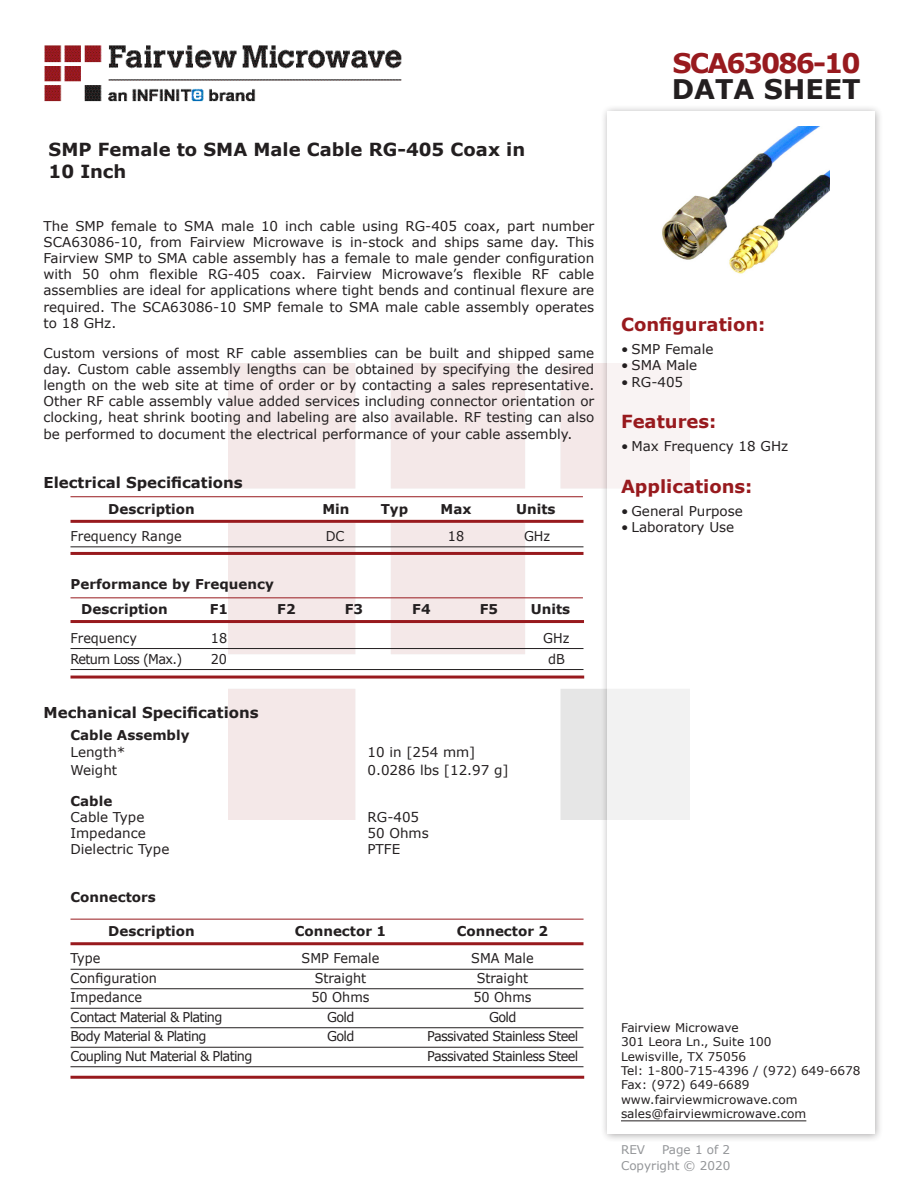
<style>
.page{position:relative;width:918px;height:1188px;background:#fff}
.page>*{position:absolute;margin:0;border:0;box-sizing:border-box;transform-origin:0 0}
.FM{font:700 27px "Verdana";letter-spacing:-.07em;color:#981a1e}
.t1{font:700 27px "Verdana";color:#231f20}
.Web_Description_Para{font:700 18px/21.6px "Verdana";color:#231f20}
.Head1{font:700 18px "Verdana";color:#981a1e}
.Applications_Header{font:700 18px "Verdana";color:#981a1e}
.Head1-2{font:700 15px "Verdana";color:#231f20}
.MarketingDescription{font:13.5px/16.2px "Verdana";color:#231f20;text-align:justify}
.Table_Body_Connector{font:13.5px "Verdana";letter-spacing:-.05em;color:#231f20;scale:.95 1}
.Specs_Para{font:13.5px "Verdana";color:#231f20}
.Table_Body_Connector-2{font:13.5px "Verdana";color:#231f20;scale:.95 1}
.Head2{font:700 13.5px "Verdana";color:#231f20}
.Table_Header_Connect{font:700 13.5px "Verdana";color:#231f20}
.Table_Header_Frequen{font:700 13.5px "Verdana";color:#231f20}
.Table-Header{font:700 13.5px "Verdana";color:#231f20}
.Table-Body{font:13.5px "Verdana";color:#231f20;scale:.95 1}
.Table_Body_Frequency{font:13.5px "Verdana";color:#231f20;scale:.95 1}
.Head3{font:700 13.5px "Verdana";color:#231f20}
.Table_Body_Frequency-2{font:13.5px "Verdana";letter-spacing:-.05em;color:#231f20;scale:.95 1}
.FM_Info{font:12px "Verdana";color:#231f20}
.REV_Info{font:12px "Verdana";color:#939598}
</style>
<div class="page">
<img style="left:228px;top:364px;width:372px;height:456px">
<img style="left:44px;top:45px;width:358px;height:57px">
<div style="left:600px;top:104px;width:284px;height:1039px;background:#231f20;opacity:.75"></div>
<div style="left:608px;top:111px;width:267px;height:1023px;background:#fff"></div>
<hr style="left:70px;top:496px;width:513px;height:1px;background:#981a1e">
<hr style="left:70px;top:520px;width:514px;height:3px;background:#981a1e">
<hr style="left:70px;top:547px;width:514px;height:1px;background:#231f20">
<hr style="left:70px;top:552px;width:514px;height:3px;background:#981a1e">
<hr style="left:70px;top:597px;width:513px;height:1px;background:#981a1e">
<hr style="left:70px;top:620px;width:514px;height:3px;background:#981a1e">
<hr style="left:70px;top:648px;width:514px;height:1px;background:#231f20">
<hr style="left:70px;top:669px;width:514px;height:1px;background:#231f20">
<hr style="left:70px;top:676px;width:514px;height:3px;background:#981a1e">
<hr style="left:70px;top:919px;width:514px;height:1px;background:#981a1e">
<hr style="left:70px;top:942px;width:514px;height:3px;background:#981a1e">
<hr style="left:70px;top:969px;width:514px;height:1px;background:#231f20">
<hr style="left:70px;top:988px;width:514px;height:1px;background:#231f20">
<hr style="left:70px;top:1008px;width:514px;height:1px;background:#231f20">
<hr style="left:70px;top:1027px;width:514px;height:1px;background:#231f20">
<hr style="left:70px;top:1047px;width:514px;height:1px;background:#231f20">
<hr style="left:70px;top:1066px;width:514px;height:1px;background:#231f20">
<hr style="left:70px;top:1076px;width:514px;height:3px;background:#981a1e">
<hr style="left:621px;top:1120px;width:185px;height:1px;background:#231f20">
<img style="left:662px;top:126px;width:168px;height:148px">
<p class="Web_Description_Para" style="left:49px;top:139px;width:478px">SMP Female to SMA Male Cable RG-405 Coax in<br>10 Inch</p>
<p class="MarketingDescription" style="left:44px;top:217px;width:552px">The SMP female to SMA male 10 inch cable using RG-405 coax, part number SCA63086-10, from Fairview Microwave is in-stock and ships same day. This Fairview SMP to SMA cable assembly has a female to male gender configuration with 50 ohm flexible RG-405 coax. Fairview Microwave’s flexible RF cable assemblies are ideal for applications where tight bends and continual flexure are required. The SCA63086-10 SMP female to SMA male cable assembly operates to 18 GHz.</p>
<p class="MarketingDescription" style="left:44px;top:344px;width:552px">Custom versions of most RF cable assemblies can be built and shipped same day. Custom cable assembly lengths can be obtained by specifying the desired length on the web site at time of order or by contacting a sales representative.<br>Other RF cable assembly value added services including connector orientation or clocking, heat shrink booting and labeling are also available. RF testing can also be performed to document the electrical performance of your cable assembly.</p>
<p class="Head1-2" style="left:44px;top:472px;width:201px">Electrical Specifications</p>
<p class="Table-Header" style="left:108px;top:499px;width:88px">Description</p>
<p class="Table-Header" style="left:322px;top:499px;width:29px">Min</p>
<p class="Table-Header" style="left:381px;top:499px;width:29px">Typ</p>
<p class="Table-Header" style="left:441px;top:499px;width:32px">Max</p>
<p class="Table-Header" style="left:516px;top:499px;width:41px">Units</p>
<p class="Table-Body" style="left:70px;top:527px;width:119px">Frequency Range</p>
<p class="Table-Body" style="left:326px;top:527px;width:21px">DC</p>
<p class="Table-Body" style="left:448px;top:527px;width:19px">18</p>
<p class="Table-Body" style="left:524px;top:527px;width:29px">GHz</p>
<p class="Head2" style="left:70px;top:575px;width:205px">Performance by Frequency</p>
<p class="Table_Header_Frequen" style="left:81px;top:600px;width:88px">Description</p>
<p class="Table_Header_Frequen" style="left:210px;top:600px;width:20px">F1</p>
<p class="Table_Header_Frequen" style="left:277px;top:600px;width:20px">F2</p>
<p class="Table_Header_Frequen" style="left:345px;top:600px;width:20px">F3</p>
<p class="Table_Header_Frequen" style="left:412px;top:600px;width:20px">F4</p>
<p class="Table_Header_Frequen" style="left:480px;top:600px;width:20px">F5</p>
<p class="Table_Header_Frequen" style="left:531px;top:600px;width:41px">Units</p>
<p class="Table_Body_Frequency" style="left:70px;top:628px;width:72px">Frequency</p>
<p class="Table_Body_Frequency" style="left:211px;top:628px;width:19px">18</p>
<p class="Table_Body_Frequency" style="left:543px;top:628px;width:29px">GHz</p>
<p class="Table_Body_Frequency-2" style="left:70px;top:649px;width:119px">Return Loss (Max.)</p>
<p class="Table_Body_Frequency" style="left:211px;top:649px;width:19px">20</p>
<p class="Table_Body_Frequency" style="left:548px;top:649px;width:19px">dB</p>
<p class="Head1-2" style="left:44px;top:701px;width:217px">Mechanical Specifications</p>
<p class="Head3" style="left:70px;top:726px;width:121px">Cable Assembly</p>
<p class="Specs_Para" style="left:70px;top:743px;width:56px">Length*</p>
<p class="Specs_Para" style="left:368px;top:743px;width:109px">10 in [254 mm]</p>
<p class="Specs_Para" style="left:70px;top:761px;width:48px">Weight</p>
<p class="Specs_Para" style="left:368px;top:761px;width:143px">0.0286 lbs [12.97 g]</p>
<p class="Head3" style="left:70px;top:791px;width:43px">Cable</p>
<p class="Specs_Para" style="left:70px;top:808px;width:75px">Cable Type</p>
<p class="Specs_Para" style="left:368px;top:808px;width:53px">RG-405</p>
<p class="Specs_Para" style="left:70px;top:824px;width:77px">Impedance</p>
<p class="Specs_Para" style="left:368px;top:824px;width:63px">50 Ohms</p>
<p class="Specs_Para" style="left:70px;top:840px;width:100px">Dielectric Type</p>
<p class="Specs_Para" style="left:368px;top:840px;width:34px">PTFE</p>
<p class="Head2" style="left:70px;top:887px;width:87px">Connectors</p>
<p class="Table_Header_Connect" style="left:108px;top:922px;width:88px">Description</p>
<p class="Table_Header_Connect" style="left:295px;top:922px;width:93px">Connector 1</p>
<p class="Table_Header_Connect" style="left:457px;top:922px;width:93px">Connector 2</p>
<p class="Table_Body_Connector" style="left:70px;top:949px;width:33px">Type</p>
<p class="Table_Body_Connector-2" style="left:302px;top:949px;width:83px">SMP Female</p>
<p class="Table_Body_Connector" style="left:471px;top:949px;width:67px">SMA Male</p>
<p class="Table_Body_Connector-2" style="left:70px;top:969px;width:92px">Configuration</p>
<p class="Table_Body_Connector-2" style="left:315px;top:969px;width:56px">Straight</p>
<p class="Table_Body_Connector-2" style="left:477px;top:969px;width:56px">Straight</p>
<p class="Table_Body_Connector-2" style="left:70px;top:988px;width:77px">Impedance</p>
<p class="Table_Body_Connector" style="left:311px;top:988px;width:63px">50 Ohms</p>
<p class="Table_Body_Connector" style="left:473px;top:988px;width:63px">50 Ohms</p>
<p class="Table_Body_Connector" style="left:70px;top:1008px;width:161px">Contact Material &amp; Plating</p>
<p class="Table_Body_Connector" style="left:327px;top:1008px;width:30px">Gold</p>
<p class="Table_Body_Connector" style="left:489px;top:1008px;width:30px">Gold</p>
<p class="Table_Body_Connector" style="left:70px;top:1027px;width:145px">Body Material &amp; Plating</p>
<p class="Table_Body_Connector" style="left:327px;top:1027px;width:30px">Gold</p>
<p class="Table_Body_Connector" style="left:427px;top:1027px;width:160px">Passivated Stainless Steel</p>
<p class="Table_Body_Connector" style="left:70px;top:1047px;width:193px">Coupling Nut Material &amp; Plating</p>
<p class="Table_Body_Connector" style="left:427px;top:1047px;width:160px">Passivated Stainless Steel</p>
<p class="FM" style="left:673px;top:44px;width:190px">SCA63086-10</p>
<p class="t1" style="left:672px;top:70px;width:191px">DATA SHEET</p>
<p class="Head1" style="left:621px;top:312px;width:146px">Configuration:</p>
<p class="MarketingDescription" style="left:621px;top:341px;width:94px">• SMP Female</p>
<p class="MarketingDescription" style="left:621px;top:357px;width:78px">• SMA Male</p>
<p class="MarketingDescription" style="left:621px;top:373px;width:64px">• RG-405</p>
<p class="Head1" style="left:621px;top:409px;width:97px">Features:</p>
<p class="MarketingDescription" style="left:621px;top:438px;width:169px">• Max Frequency 18 GHz</p>
<p class="Applications_Header" style="left:621px;top:474px;width:133px">Applications:</p>
<p class="MarketingDescription" style="left:621px;top:503px;width:123px">• General Purpose</p>
<p class="MarketingDescription" style="left:621px;top:519px;width:115px">• Laboratory Use</p>
<p class="FM_Info" style="left:621px;top:1019px;width:119px">Fairview Microwave</p>
<p class="FM_Info" style="left:621px;top:1034px;width:152px">301 Leora Ln., Suite 100</p>
<p class="FM_Info" style="left:621px;top:1048px;width:127px">Lewisville, TX 75056</p>
<p class="FM_Info" style="left:621px;top:1062px;width:241px">Tel: 1-800-715-4396 / (972) 649-6678</p>
<p class="FM_Info" style="left:621px;top:1077px;width:130px">Fax: (972) 649-6689</p>
<p class="FM_Info" style="left:621px;top:1091px;width:178px">www.fairviewmicrowave.com</p>
<p class="FM_Info" style="left:621px;top:1106px;width:187px">sales@fairviewmicrowave.com</p>
<p class="REV_Info" style="left:621px;top:1141px;width:26px">REV</p>
<p class="REV_Info" style="left:662px;top:1141px;width:70px">Page 1 of 2</p>
<p class="REV_Info" style="left:621px;top:1157px;width:111px">Copyright © 2020</p>
</div>
